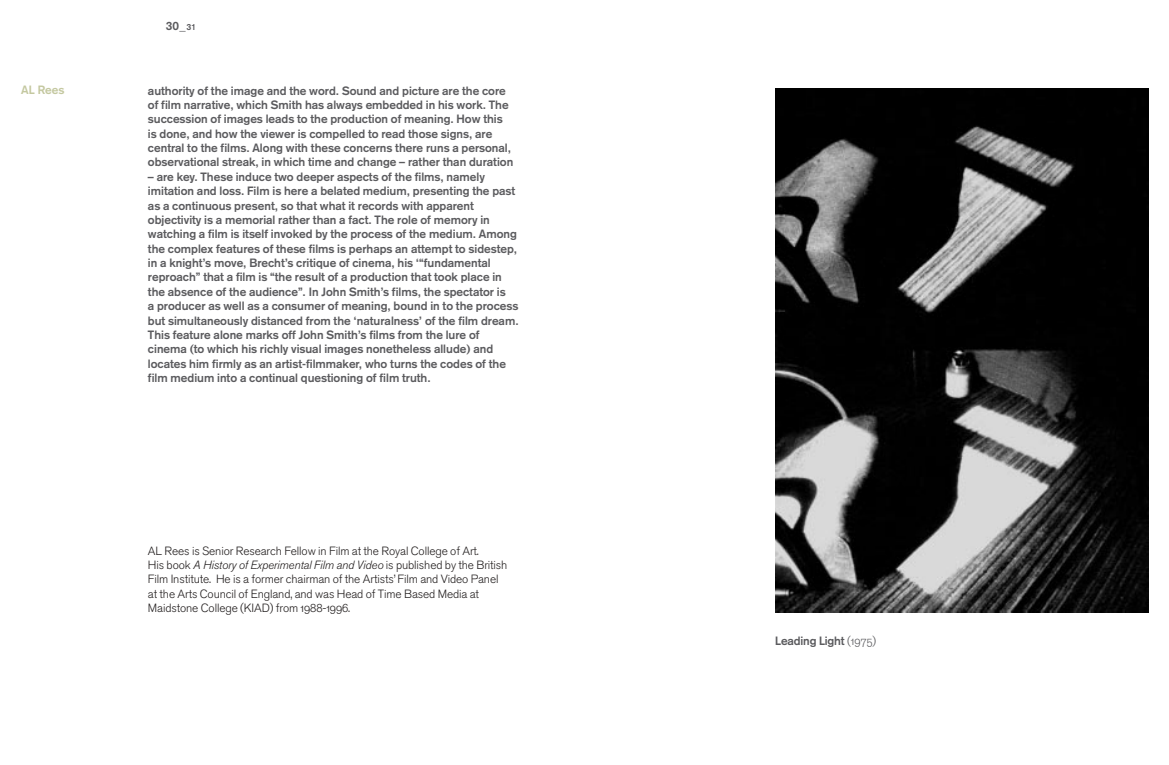
<style>
.page{position:relative;width:1169px;height:765px;background:#fff}
.page>*{position:absolute;margin:0;border:0;box-sizing:border-box;transform-origin:0 0}
.t1{font:700 11.88px/14.4px "Akzidenz Grotesk";color:#5b5b5e}
.t2{font:11.88px/14.4px "Akzidenz Grotesk BQ Light Os F";letter-spacing:-.01em;color:#231f1f}
.t3{font:11.88px "Akzidenz Grotesk BQ Light It Os F";letter-spacing:-.01em;color:#231f1f}
.t4{font:700 11.88px "Akzidenz Grotesk";letter-spacing:.005em;color:#c4c8a0}
.s1{font-size:12.5px}
.s2{font-size:8.75px}
.s3{font-family:"Akzidenz Grotesk BQ Light Os F"}
.s4{font-family:"Akzidenz Grotesk BQ Light Os F";font-weight:400}
</style>
<div class="page">
<img style="left:775px;top:89px;width:373px;height:523px">
<p class="t4" style="left:21px;top:86px;width:45px">AL Rees</p>
<p class="t1" style="left:166px;top:20px;width:32px">30<span class="s1">_</span><span class="s2">31</span></p>
<p class="t1" style="left:148px;top:84px;width:367px">authority of the image and the word. Sound and picture are the core of film narrative, which Smith has always embedded in his work. The succession of images leads to the production of meaning. How this is done, and how the viewer is compelled to read those signs, are central to the films. Along with these concerns there runs a personal, observational streak, in which time and change – rather than duration</p>
<p class="t1" style="left:148px;top:170px;width:372px">– are key. These induce two deeper aspects of the films, namely imitation and loss. Film is here a belated medium, presenting the past as a continuous present, so that what it records with apparent objectivity is a memorial rather than a fact. The role of memory in watching a film is itself invoked by the process of the medium. Among the complex features of these films is perhaps an attempt to sidestep, in a knight’s move, Brecht’s critique of cinema, his ‘“fundamental reproach” that a film is “the result of a production that took place in the absence of the audience”. In John Smith’s films, the spectator is<br>a producer as well as a consumer of meaning, bound in to the process but simultaneously distanced from the ‘naturalness’ of the film dream.<br>This feature alone marks off John Smith’s films from the lure of cinema (to which his richly visual images nonetheless allude) and locates him firmly as an artist-filmmaker, who turns the codes of the film medium into a continual questioning of film truth.</p>
<p class="t2" style="left:148px;top:545px;width:332px">AL Rees is Senior Research Fellow in Film at the Royal College of Art.</p>
<p class="t3" style="left:148px;top:561px;width:361px"><span class="s3">His book</span> A History of Experimental Film and Video <span class="s3">is published by the British</span></p>
<p class="t2" style="left:148px;top:573px;width:352px">Film Institute. He is a former chairman of the Artists’ Film and Video Panel at the Arts Council of England, and was Head of Time Based Media at<br>Maidstone College (KIAD) from 1988-1996.</p>
<p class="t1" style="left:775px;top:635px;width:102px">Leading Light <span class="s4">(1975)</span></p>
</div>
